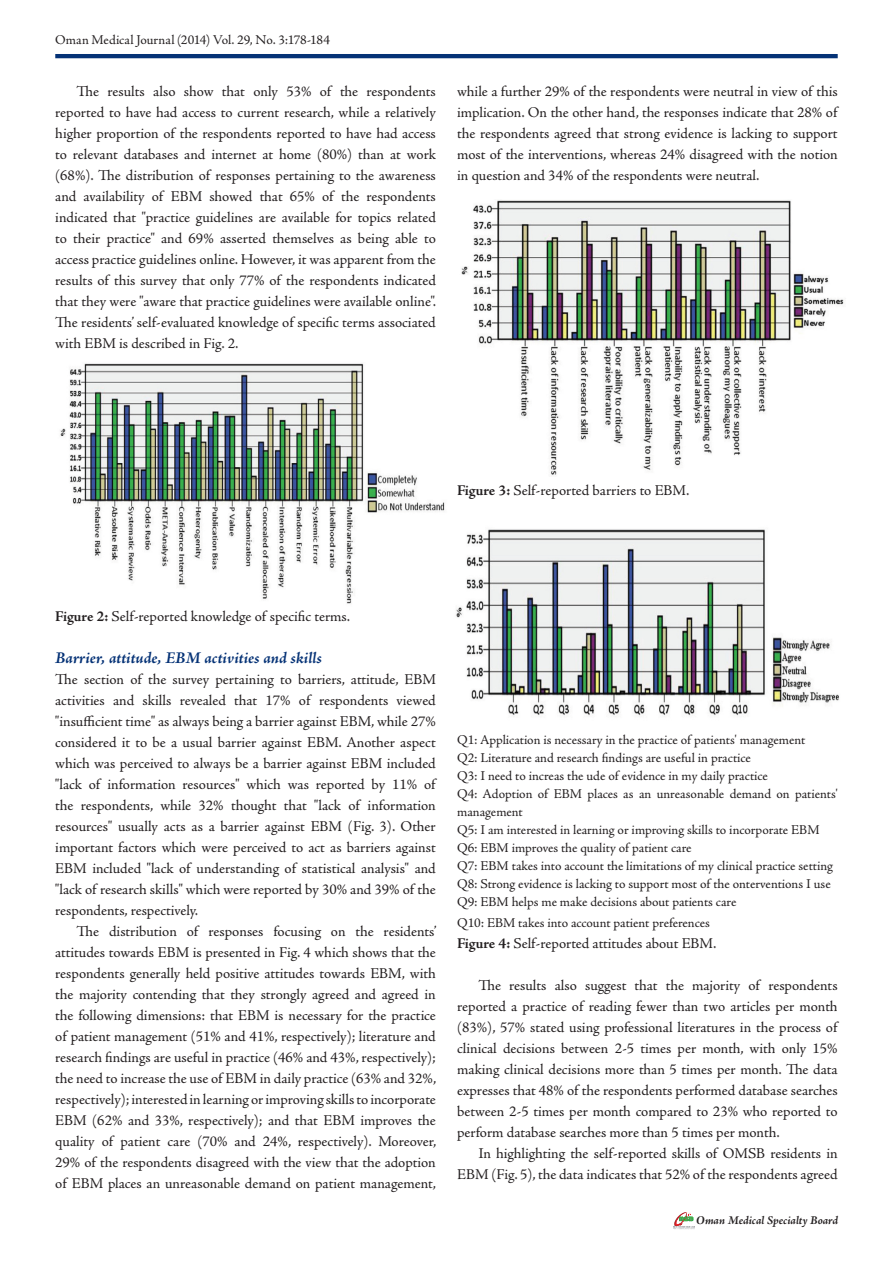
<style>
.page{position:relative;width:893px;height:1263px;background:#fff}
.page>*{position:absolute;margin:0;border:0;box-sizing:border-box;transform-origin:0 0}
.Head2{font:italic 700 16.5px "Adobe Jenson Pro";color:#053276}
.Paragraph{font:15px/21px "Adobe Jenson Pro";letter-spacing:-.005em;color:#231f20;text-align:justify}
.Fig_Caption{font:15px "Adobe Jenson Pro";color:#231f20}
.Paragraph-2{font:13.5px/18px "Adobe Jenson Pro";letter-spacing:-.005em;color:#231f20}
.t1{font:italic 700 12px "Adobe Jenson Pro";letter-spacing:-.005em;color:#231f20}
.s1{font-weight:700}
</style>
<div class="page">
<hr style="left:55px;top:54px;width:783px;height:4px;background:#053276">
<svg style="left:674px;top:1212px;width:21px;height:17px"></svg>
<img style="left:674px;top:1226px;width:20px;height:2px">
<img style="left:60px;top:363px;width:385px;height:241px">
<img style="left:461px;top:200px;width:383px;height:275px">
<img style="left:456px;top:529px;width:383px;height:188px">
<p class="Paragraph-2" style="left:55px;top:32px;width:276px">Oman Medical Journal (2014) Vol. 29, No. 3:178-184</p>
<p class="Paragraph" style="left:55px;top:81px;width:382px;text-indent:21px">The results also show that only 53% of the respondents reported to have had access to current research, while a relatively higher proportion of the respondents reported to have had access to relevant databases and internet at home (80%) than at work (68%). The distribution of responses pertaining to the awareness and availability of EBM showed that 65% of the respondents indicated that "practice guidelines are available for topics related to their practice" and 69% asserted themselves as being able to access practice guidelines online. However, it was apparent from the results of this survey that only 77% of the respondents indicated that they were "aware that practice guidelines were available online".<br>The residents’ self-evaluated knowledge of specific terms associated with EBM is described in Fig. 2.</p>
<p class="Paragraph" style="left:457px;top:81px;width:382px">while a further 29% of the respondents were neutral in view of this implication. On the other hand, the responses indicate that 28% of the respondents agreed that strong evidence is lacking to support most of the interventions, whereas 24% disagreed with the notion in question and 34% of the respondents were neutral.</p>
<p class="Fig_Caption" style="left:457px;top:482px;width:234px"><span class="s1">Figure 3:</span> Self-reported barriers to EBM.</p>
<p class="Fig_Caption" style="left:55px;top:608px;width:296px"><span class="s1">Figure 2:</span> Self-reported knowledge of specific terms.</p>
<p class="Head2" style="left:55px;top:649px;width:268px">Barrier, attitude, EBM activities and skills</p>
<p class="Paragraph" style="left:55px;top:669px;width:382px">The section of the survey pertaining to barriers, attitude, EBM activities and skills revealed that 17% of respondents viewed "insufficient time" as always being a barrier against EBM, while 27% considered it to be a usual barrier against EBM. Another aspect which was perceived to always be a barrier against EBM included "lack of information resources" which was reported by 11% of the respondents, while 32% thought that "lack of information resources" usually acts as a barrier against EBM (Fig. 3). Other important factors which were perceived to act as barriers against EBM included "lack of understanding of statistical analysis" and "lack of research skills" which were reported by 30% and 39% of the respondents, respectively.</p>
<p class="Paragraph" style="left:55px;top:921px;width:383px;text-indent:21px">The distribution of responses focusing on the residents’ attitudes towards EBM is presented in Fig. 4 which shows that the respondents generally held positive attitudes towards EBM, with the majority contending that they strongly agreed and agreed in the following dimensions: that EBM is necessary for the practice of patient management (51% and 41%, respectively); literature and research findings are useful in practice (46% and 43%, respectively); the need to increase the use of EBM in daily practice (63% and 32%, respectively); interested in learning or improving skills to incorporate EBM (62% and 33%, respectively); and that EBM improves the quality of patient care (70% and 24%, respectively). Moreover, 29% of the respondents disagreed with the view that the adoption of EBM places an unreasonable demand on patient management,</p>
<p class="Paragraph-2" style="left:457px;top:731px;width:350px">Q1: Application is necessary in the practice of patients' management</p>
<p class="Paragraph-2" style="left:457px;top:749px;width:295px">Q2: Literature and research findings are useful in practice</p>
<p class="Paragraph-2" style="left:457px;top:767px;width:312px">Q3: I need to increas the ude of evidence in my daily practice</p>
<p class="Paragraph-2" style="left:457px;top:785px;width:382px">Q4: Adoption of EBM places as an unreasonable demand on patients' management</p>
<p class="Paragraph-2" style="left:457px;top:821px;width:364px">Q5: I am interested in learning or improving skills to incorporate EBM</p>
<p class="Paragraph-2" style="left:457px;top:839px;width:236px">Q6: EBM improves the quality of patient care</p>
<p class="Paragraph-2" style="left:457px;top:857px;width:377px">Q7: EBM takes into account the limitations of my clinical practice setting</p>
<p class="Paragraph-2" style="left:457px;top:875px;width:375px">Q8: Strong evidence is lacking to support most of the onterventions I use</p>
<p class="Paragraph-2" style="left:457px;top:893px;width:281px">Q9: EBM helps me make decisions about patients care</p>
<p class="Paragraph-2" style="left:457px;top:914px;width:254px">Q10: EBM takes into account patient preferences</p>
<p class="Fig_Caption" style="left:457px;top:935px;width:261px"><span class="s1">Figure 4:</span> Self-reported attitudes about EBM.</p>
<p class="Paragraph" style="left:457px;top:975px;width:382px;text-indent:21px">The results also suggest that the majority of respondents reported a practice of reading fewer than two articles per month (83%), 57% stated using professional literatures in the process of clinical decisions between 2-5 times per month, with only 15% making clinical decisions more than 5 times per month. The data expresses that 48% of the respondents performed database searches between 2-5 times per month compared to 23% who reported to perform database searches more than 5 times per month.</p>
<p class="Paragraph" style="left:457px;top:1143px;width:382px;text-align:right">In highlighting the self-reported skills of OMSB residents in<br>EBM (Fig. 5), the data indicates that 52% of the respondents agreed</p>
<p class="t1" style="left:696px;top:1214px;width:144px">Oman Medical Specialty Board</p>
</div>
